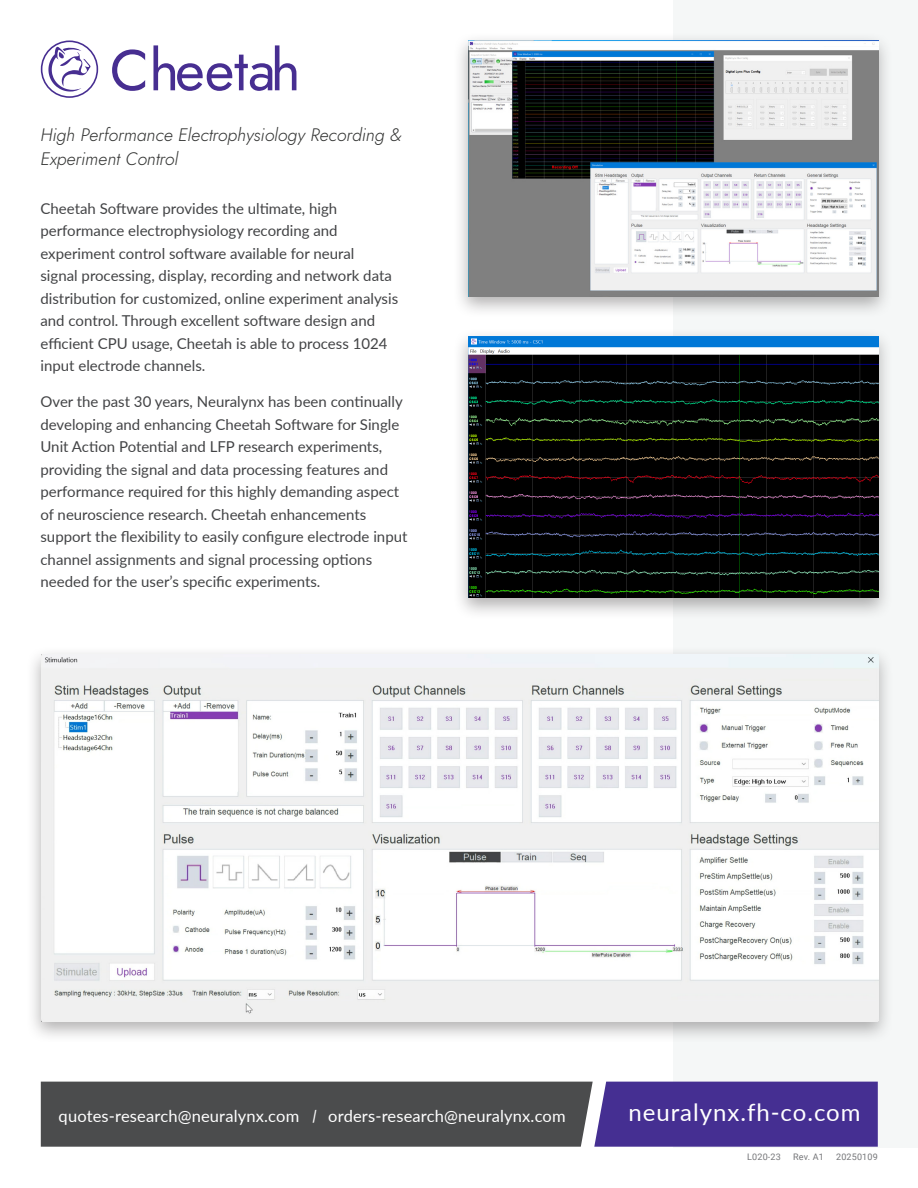
<style>
.page{position:relative;width:918px;height:1188px;background:#fff}
.page>*{position:absolute;margin:0;border:0;box-sizing:border-box;transform-origin:0 0}
.t1{font:57.6px "Jost";color:#472e91}
.Subtitle{font:24px "Lato";letter-spacing:.04em;color:#fff}
.t2{font:italic 300 18px/24px "Jost";color:#323332}
.Subtitle-2{font:16.5px "Lato";letter-spacing:.01em;color:#fff}
.t3{font:15px/22.5px "Lato";color:#424345}
.Subtitle-3{font:9px "Roboto";letter-spacing:.02em;color:#757679}
.s1{font-style:italic}
</style>
<div class="page">
<div style="left:673px;top:0;width:245px;height:1148px;background:#f5f7f7"></div>
<div style="left:26px;top:646px;width:868px;height:398px;background:#231f20;opacity:.35"></div>
<img style="left:41px;top:655px;width:837px;height:367px">
<div style="left:453px;top:32px;width:440px;height:287px;background:#231f20;opacity:.35"></div>
<img style="left:468px;top:40px;width:410px;height:257px">
<div style="left:453px;top:328px;width:441px;height:292px;background:#231f20;opacity:.35"></div>
<img style="left:468px;top:336px;width:410px;height:262px">
<svg style="left:41px;top:1082px;width:837px;height:65px;background:#4c4667"></svg>
<svg style="left:41px;top:41px;width:57px;height:57px"></svg>
<h1 class="t1" style="left:110px;top:31px;width:193px">Cheetah</h1>
<p class="t2" style="left:40px;top:123px;width:363px">High Performance Electrophysiology Recording &amp;<br>Experiment Control</p>
<p class="t3" style="left:40px;top:196px;width:359px">Cheetah Software provides the ultimate, high performance electrophysiology recording and experiment control software available for neural<br>signal processing, display, recording and network data distribution for customized, online experiment analysis and control. Through excellent software design and efficient CPU usage, Cheetah is able to process 1024 input electrode channels.</p>
<p class="t3" style="left:40px;top:390px;width:368px">Over the past 30 years, Neuralynx has been continually developing and enhancing Cheetah Software for Single Unit Action Potential and LFP research experiments, providing the signal and data processing features and performance required for this highly demanding aspect of neuroscience research. Cheetah enhancements support the flexibility to easily configure electrode input channel assignments and signal processing options needed for the user’s specific experiments.</p>
<p class="Subtitle-2" style="left:59px;top:1104px;width:509px">quotes-research@neuralynx.com <span class="s1">/</span> orders-research@neuralynx.com</p>
<p class="Subtitle" style="left:628px;top:1095px;width:234px">neuralynx.fh-co.com</p>
<p class="Subtitle-3" style="left:747px;top:1151px;width:35px">L020-23</p>
<p class="Subtitle-3" style="left:793px;top:1151px;width:32px">Rev. A1</p>
<p class="Subtitle-3" style="left:836px;top:1151px;width:43px">20250109</p>
</div>
